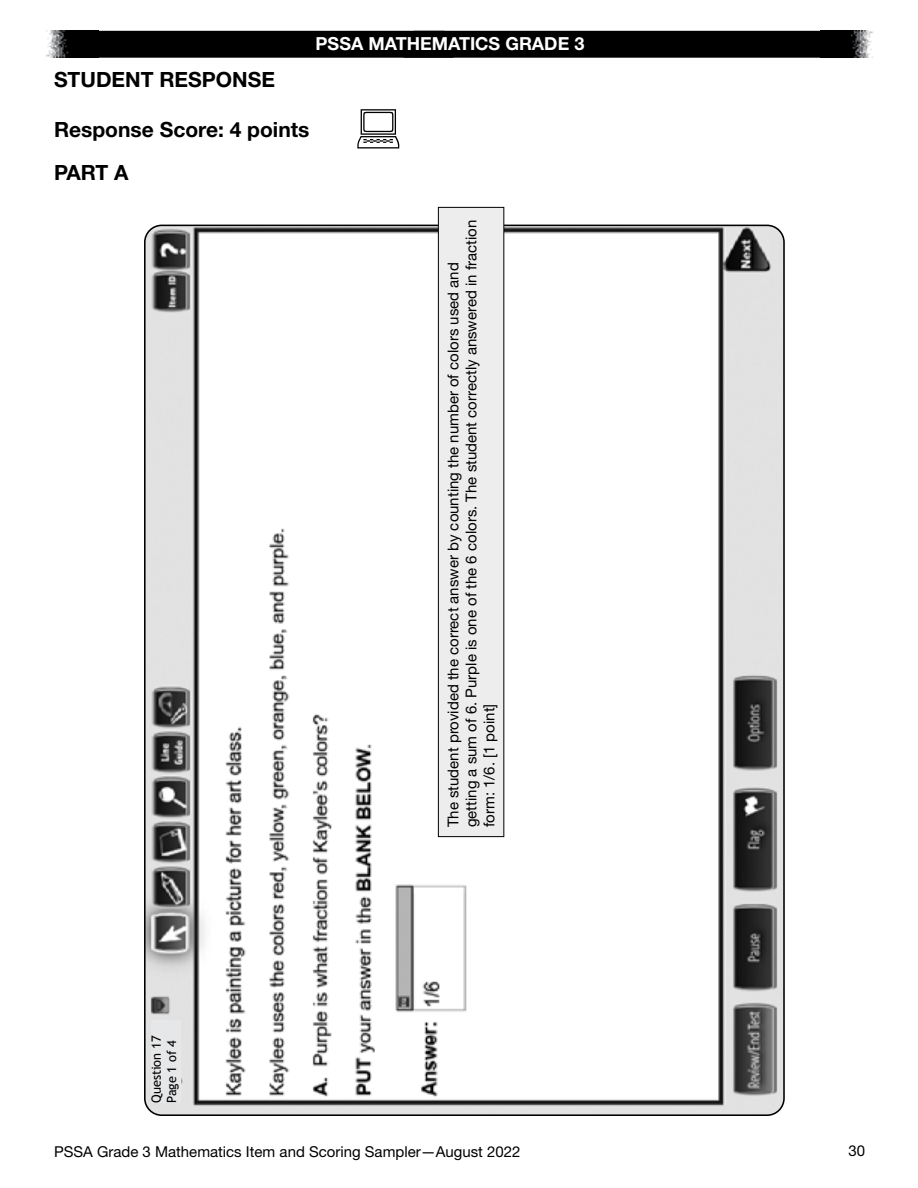
<style>
.page{position:relative;width:918px;height:1188px;background:#fff}
.page>*{position:absolute;margin:0;border:0;box-sizing:border-box;transform-origin:0 0}
._00_HD6{font:700 21px "Helvetica Neue LT Std";color:#000}
._00_HD5_pg{font:700 21px "Helvetica Neue LT Std";color:#000}
.t1{font:700 18px "Helvetica Neue LT Std";color:#fff}
._01_Body_Annotations{font:15px/18px "Helvetica Neue LT Std";color:#000}
._07_Screen{font:12.75px/15.3px "Trebuchet MS";color:#000}
</style>
<div class="page">
<img style="left:46px;top:31px;width:52px;height:27px">
<img style="left:820px;top:31px;width:53px;height:27px">
<div style="left:98px;top:31px;width:722px;height:27px;background:#000"></div>
<svg style="left:357px;top:109px;width:42px;height:39px"></svg>
<img style="left:145px;top:225px;width:637px;height:890px">
<div style="left:152px;top:1020px;width:29px;height:83px;background:#e6e7e8"></div>
<div style="left:438px;top:207px;width:66px;height:630px;background:#ededee"></div>
<div style="left:438px;top:207px;width:66px;height:630px;border:1px solid #000"></div>
<p class="t1" style="left:316px;top:33px;width:270px">PSSA MATHEMATICS GRADE 3</p>
<p class="_00_HD5_pg" style="left:54px;top:67px;width:222px">STUDENT RESPONSE</p>
<p class="_00_HD6" style="left:54px;top:117px;width:257px">Response Score: 4 points</p>
<p class="_00_HD6" style="left:54px;top:160px;width:76px">PART A</p>
<p class="_07_Screen" style="left:149px;top:1103px;width:69px;rotate:-90deg">Question 17<br>Page 1 of 4</p>
<p class="_01_Body_Annotations" style="left:444px;top:827px;width:609px;rotate:-90deg">The student provided the correct answer by counting the number of colors used and getting a sum of 6. Purple is one of the 6 colors. The student correctly answered in fraction form: 1/6. [1 point]</p>
<p class="_01_Body_Annotations" style="left:54px;top:1142px;width:468px">PSSA Grade 3 Mathematics Item and Scoring Sampler—August 2022</p>
<p class="_01_Body_Annotations" style="left:848px;top:1142px;width:18px">30</p>
</div>
